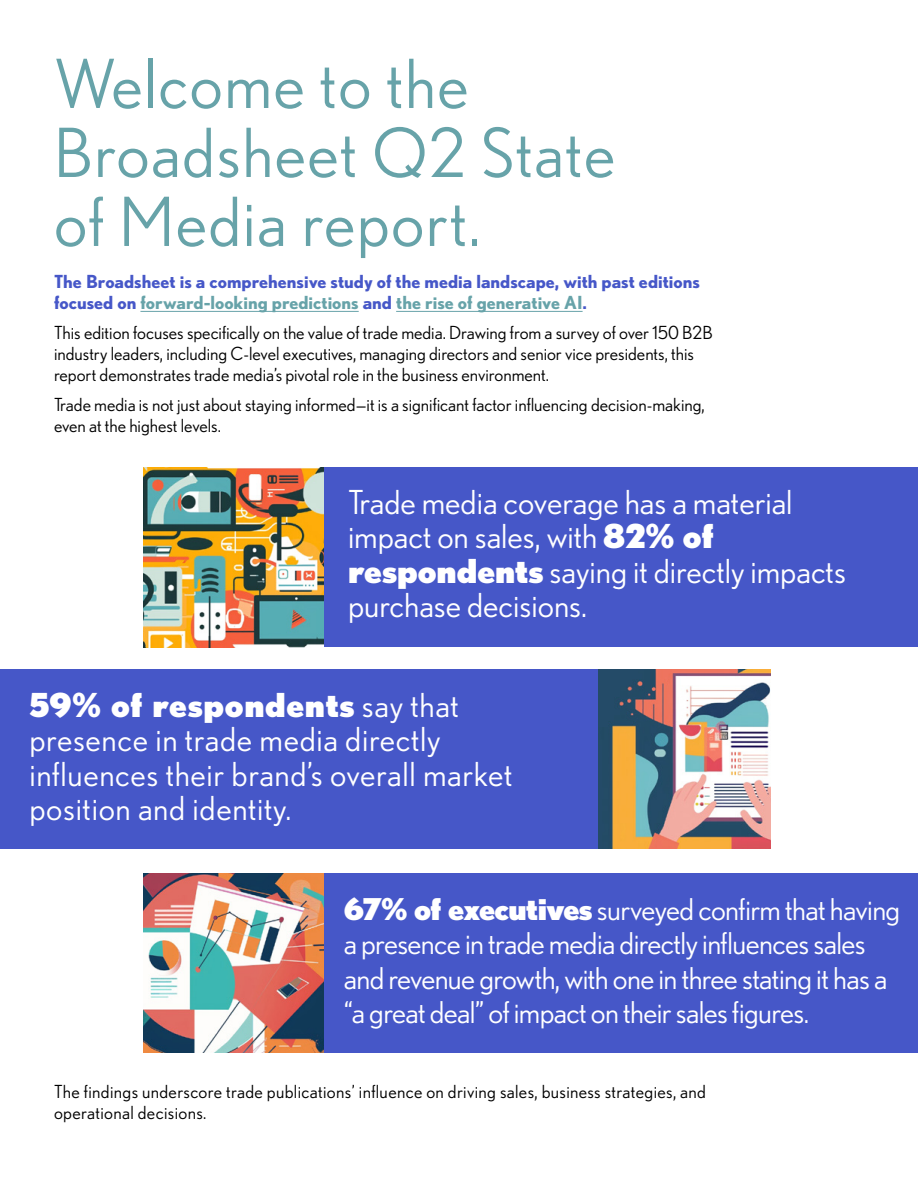
<style>
.page{position:relative;width:918px;height:1188px;background:#fff}
.page>*{position:absolute;margin:0;border:0;box-sizing:border-box;transform-origin:0 0}
.t1{font:67.5px/69px "Nobel";letter-spacing:.02em;color:#67a3a9}
.t2{font:33px/34.5px "Nobel";letter-spacing:.02em;color:#fff}
.t3{font:33px/34.5px "Nobel";color:#fff}
.t4{font:30px/34.5px "Nobel";letter-spacing:-.02em;color:#fff}
.t5{font:18px/21px "Nobel";color:#000}
.t6{font:700 18px/21px "Nobel";color:#4657c8}
.t7{font:18px/21px "Nobel";letter-spacing:.02em;color:#000}
.s1{color:#67a3a9}
.s2{font-weight:900}
</style>
<div class="page">
<hr style="left:140px;top:311px;width:219px;height:1px;background:#67a3a9">
<hr style="left:396px;top:311px;width:187px;height:1px;background:#67a3a9">
<div style="left:144px;top:467px;width:774px;height:180px;background:#4657c8"></div>
<img style="left:144px;top:467px;width:180px;height:180px">
<div style="left:0;top:669px;width:599px;height:180px;background:#4657c8"></div>
<img style="left:598px;top:669px;width:172px;height:180px">
<div style="left:144px;top:873px;width:774px;height:180px;background:#4657c8"></div>
<img style="left:144px;top:873px;width:180px;height:180px">
<h1 class="t1" style="left:54px;top:49px;width:563px">Welcome to the<br>Broadsheet Q2 State of Media report.</h1>
<p class="t6" style="left:54px;top:271px;width:647px">The Broadsheet is a comprehensive study of the media landscape, with past editions focused on <span class="s1">forward-looking predictions</span> and <span class="s1">the rise of generative AI</span>.</p>
<p class="t5" style="left:54px;top:322px;width:660px">This edition focuses specifically on the value of trade media. Drawing from a survey of over 150 B2B industry leaders, including C-level executives, managing directors and senior vice presidents, this report demonstrates trade media’s pivotal role in the business environment.</p>
<p class="t5" style="left:54px;top:394px;width:652px">Trade media is not just about staying informed—it is a significant factor influencing decision-making, even at the highest levels.</p>
<h2 class="t3" style="left:348px;top:484px;width:499px">Trade media coverage has a material impact on sales, with <span class="s2">82% of respondents</span> saying it directly impacts purchase decisions.</h2>
<h2 class="t2" style="left:29px;top:687px;width:485px"><span class="s2">59% of respondents</span> say that presence in trade media directly influences their brand’s overall market position and identity.</h2>
<h3 class="t4" style="left:344px;top:891px;width:558px"><span class="s2">67% of executives</span> surveyed confirm that having a presence in trade media directly influences sales and revenue growth, with one in three stating it has a “a great deal” of impact on their sales figures.</h3>
<p class="t7" style="left:54px;top:1081px;width:654px">The findings underscore trade publications’ influence on driving sales, business strategies, and operational decisions.</p>
</div>
